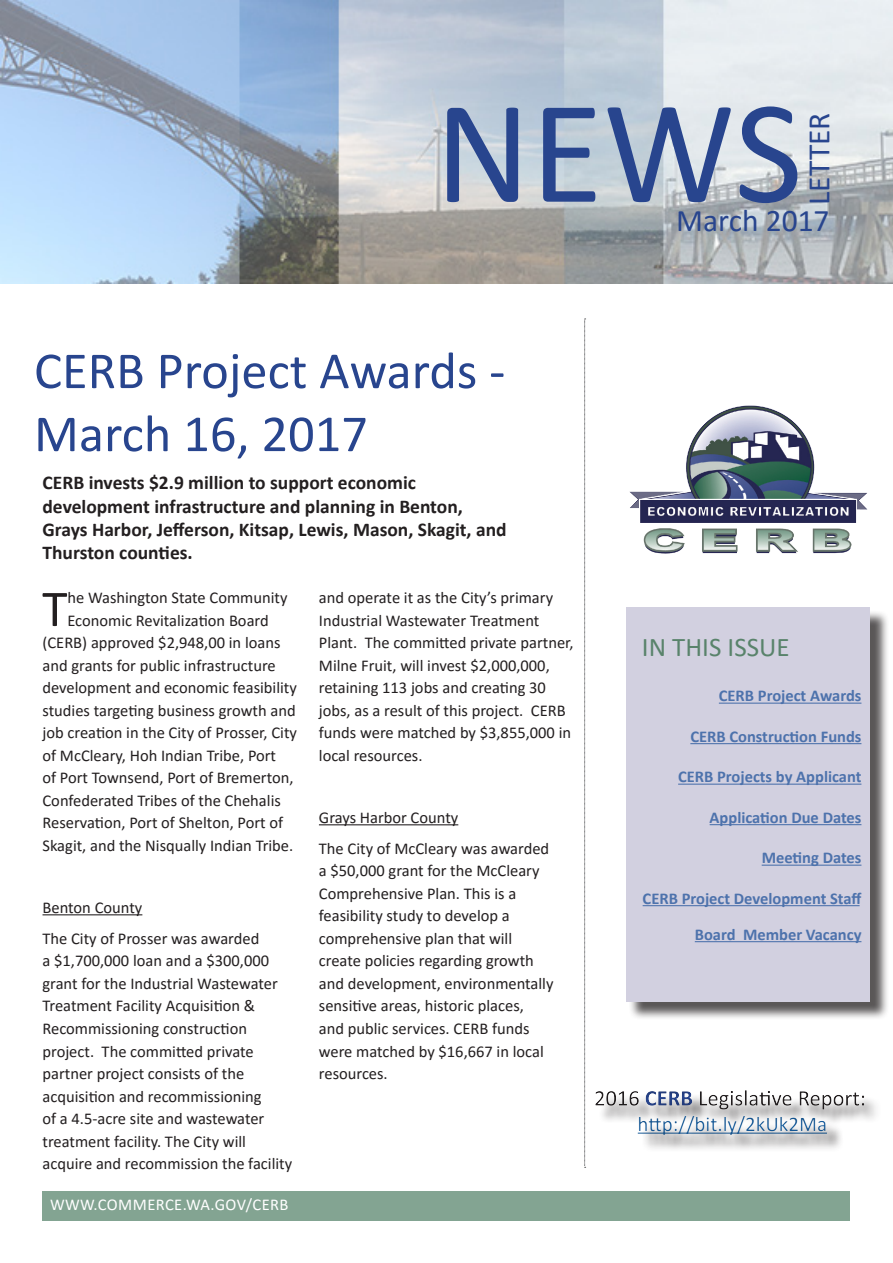
<style>
.page{position:relative;width:893px;height:1263px;background:#fff}
.page>*{position:absolute;margin:0;border:0;box-sizing:border-box;transform-origin:0 0}
.t1{font:148.5px "Calibri";color:#28458e}
.t2{font:52.5px/63px "Calibri";color:#28458e}
.t3{font:51.9px "Calibri";color:#231f20}
.t4{font:31.5px "Calibri";color:#28458e}
.t5{font:27px "Calibri";color:#59836b}
.t6{font:21px "Calibri";color:#175d9e}
.t7{font:700 19.5px/23.4px "Calibri";color:#231f20}
.t8{font:16.5px/22.5px "Calibri";color:#231f20}
.t9{font:700 16.5px "Calibri";color:#4d72ac}
.t10{font:16.5px "Calibri";letter-spacing:.025em;color:#fff}
</style>
<div class="page">
<div style="left:43px;top:1191px;width:807px;height:29px;background:#83a492"></div>
<hr style="left:43px;top:914px;width:99px;height:1px;background:#231f20">
<hr style="left:319px;top:824px;width:139px;height:1px;background:#231f20">
<svg style="left:584px;top:319px;width:2px;height:849px"></svg>
<div style="left:629px;top:610px;width:260px;height:410px;background:#231f20;opacity:.75"></div>
<div style="left:626px;top:608px;width:244px;height:394px;background:#d2d0e0"></div>
<hr style="left:719px;top:703px;width:142px;height:1px;background:#4d72ac">
<hr style="left:690px;top:743px;width:171px;height:1px;background:#4d72ac">
<hr style="left:678px;top:784px;width:183px;height:1px;background:#4d72ac">
<hr style="left:710px;top:824px;width:151px;height:1px;background:#4d72ac">
<hr style="left:762px;top:865px;width:99px;height:1px;background:#4d72ac">
<hr style="left:643px;top:905px;width:217px;height:1px;background:#4d72ac">
<hr style="left:695px;top:941px;width:166px;height:1px;background:#4d72ac">
<img style="left:629px;top:405px;width:239px;height:149px">
<img style="left:0;top:0;width:893px;height:284px">
<div style="left:582px;top:1082px;width:297px;height:71px;background:#231f20;opacity:.5"></div>
<p class="t1" style="left:435px;top:49px;width:369px">NEWS</p>
<p class="t4" style="left:797px;top:205px;width:94px;rotate:-90deg">LETTER</p>
<p class="t4" style="left:676px;top:198px;width:155px">March 2017</p>
<p class="t2" style="left:34px;top:338px;width:473px">CERB Project Awards -<br>March 16, 2017</p>
<p class="t7" style="left:43px;top:470px;width:466px">CERB invests $2.9 million to support economic development infrastructure and planning in Benton, Grays Harbor, Jefferson, Kitsap, Lewis, Mason, Skagit, and Thurston counties.</p>
<p class="t3" style="left:42px;top:573px;width:27px">T</p>
<p class="t8" style="left:67px;top:586px;width:222px">he Washington State Community</p>
<p class="t8" style="left:67px;top:609px;width:203px">Economic Revitalization Board</p>
<p class="t8" style="left:43px;top:631px;width:239px">(CERB) approved $2,948,00 in loans</p>
<p class="t8" style="left:43px;top:654px;width:235px">and grants for public infrastructure</p>
<p class="t8" style="left:43px;top:676px;width:256px">development and economic feasibility</p>
<p class="t8" style="left:43px;top:699px;width:255px">studies targeting business growth and</p>
<p class="t8" style="left:43px;top:721px;width:256px">job creation in the City of Prosser, City</p>
<p class="t8" style="left:43px;top:744px;width:235px">of McCleary, Hoh Indian Tribe, Port</p>
<p class="t8" style="left:43px;top:766px;width:252px">of Port Townsend, Port of Bremerton,</p>
<p class="t8" style="left:43px;top:789px;width:240px">Confederated Tribes of the Chehalis</p>
<p class="t8" style="left:43px;top:811px;width:242px">Reservation, Port of Shelton, Port of</p>
<p class="t8" style="left:43px;top:834px;width:252px">Skagit, and the Nisqually Indian Tribe.</p>
<p class="t8" style="left:43px;top:896px;width:101px">Benton County</p>
<p class="t8" style="left:43px;top:927px;width:251px">The City of Prosser was awarded<br>a $1,700,000 loan and a $300,000 grant for the Industrial Wastewater Treatment Facility Acquisition &amp; Recommissioning construction project. The committed private partner project consists of the acquisition and recommissioning<br>of a 4.5-acre site and wastewater treatment facility. The City will acquire and recommission the facility</p>
<p class="t10" style="left:50px;top:1193px;width:240px">WWW.COMMERCE.WA.GOV/CERB</p>
<p class="t10" style="left:58px;top:1195px;width:240px">WWW.COMMERCE.WA.GOV/CERB</p>
<p class="t8" style="left:319px;top:586px;width:256px">and operate it as the City’s primary Industrial Wastewater Treatment Plant. The committed private partner, Milne Fruit, will invest $2,000,000, retaining 113 jobs and creating 30 jobs, as a result of this project. CERB funds were matched by $3,855,000 in local resources.</p>
<p class="t8" style="left:319px;top:806px;width:141px">Grays Harbor County</p>
<p class="t8" style="left:319px;top:837px;width:236px">The City of McCleary was awarded a $50,000 grant for the McCleary<br>Comprehensive Plan. This is a feasibility study to develop a comprehensive plan that will create policies regarding growth and development, environmentally sensitive areas, historic places,<br>and public services. CERB funds were matched by $16,667 in local resources.</p>
<p class="t5" style="left:642px;top:628px;width:149px">IN THIS ISSUE</p>
<p class="t9" style="left:719px;top:684px;width:144px">CERB Project Awards</p>
<p class="t9" style="left:690px;top:725px;width:173px">CERB Construction Funds</p>
<p class="t9" style="left:678px;top:765px;width:185px">CERB Projects by Applicant</p>
<p class="t9" style="left:710px;top:806px;width:153px">Application Due Dates</p>
<p class="t9" style="left:762px;top:846px;width:101px">Meeting Dates</p>
<p class="t9" style="left:643px;top:887px;width:220px">CERB Project Development Staff</p>
<p class="t9" style="left:695px;top:923px;width:168px">Board Member Vacancy</p>
<p class="t6" style="left:637px;top:1109px;width:191px">http://bit.ly/2kUk2Ma</p>
</div>
